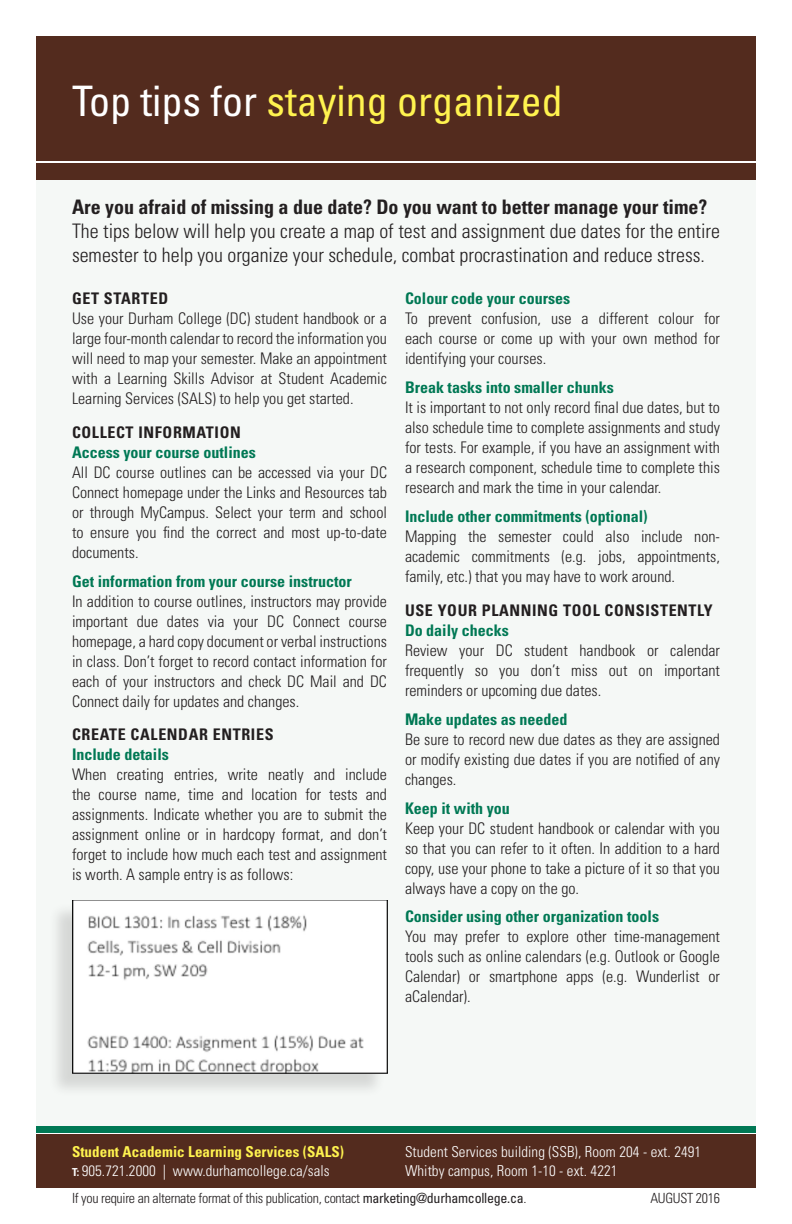
<style>
.page{position:relative;width:792px;height:1224px;background:#fff}
.page>*{position:absolute;margin:0;border:0;box-sizing:border-box;transform-origin:0 0}
.HEAD_2{font:condensed 42px "Univers";color:#fff34f}
.TEXT_-_SPAN{font:300 condensed 20px/24px "Univers";color:#231f20}
.TEXT_-_SPAN-2{font:700 condensed 20px "Univers";color:#231f20}
.TEXT{font:300 condensed 16px/20px "Univers";color:#231f20;text-align:justify}
.HEAD_4{font:700 condensed 16px "Univers";color:#007854}
.HEAD_3{font:700 condensed 16px "Univers";letter-spacing:.04em;color:#231f20}
.TEXT-2{font:300 condensed 15px "Univers";letter-spacing:.005em;color:#fff}
.TEXT-3{font:700 condensed 15px "Univers";letter-spacing:.005em;color:#fff34f}
.t1{font:300 condensed 14px "Univers";letter-spacing:-.02em;color:#231f20}
.s1{color:#fff}
.s2{font-weight:700;font-size:11px}
.s3{font-weight:400}
</style>
<div class="page">
<div style="left:36px;top:180px;width:720px;height:1008px;background:#f5f8f6"></div>
<div style="left:36px;top:1126px;width:720px;height:9px;background:#007854"></div>
<hr style="left:36px;top:1133px;width:720px;height:2px;background:#fff">
<div style="left:36px;top:1134px;width:720px;height:54px;background:#532b1e"></div>
<div style="left:36px;top:36px;width:720px;height:126px;background:#532b1e"></div>
<div style="left:36px;top:162px;width:720px;height:18px;background:#532b1e"></div>
<hr style="left:36px;top:161px;width:720px;height:2px;background:#fff">
<div style="left:48px;top:902px;width:337px;height:196px;background:#231f20;opacity:.15"></div>
<img style="left:72px;top:900px;width:315px;height:174px">
<p class="HEAD_2" style="left:72px;top:74px;width:492px"><span class="s1">Top tips for</span> staying organized</p>
<p class="TEXT_-_SPAN-2" style="left:72px;top:195px;width:637px">Are you afraid of missing a due date? Do you want to better manage your time?</p>
<p class="TEXT_-_SPAN" style="left:72px;top:219px;width:649px">The tips below will help you create a map of test and assignment due dates for the entire semester to help you organize your schedule, combat procrastination and reduce stress.</p>
<p class="HEAD_3" style="left:72px;top:289px;width:98px">GET STARTED</p>
<p class="TEXT" style="left:72px;top:309px;width:317px">Use your Durham College (DC) student handbook or a large four-month calendar to record the information you will need to map your semester. Make an appointment with a Learning Skills Advisor at Student Academic Learning Services (SALS) to help you get started.</p>
<p class="HEAD_3" style="left:72px;top:422px;width:170px">COLLECT INFORMATION</p>
<p class="HEAD_4" style="left:72px;top:442px;width:185px">Access your course outlines</p>
<p class="TEXT" style="left:72px;top:462px;width:317px">All DC course outlines can be accessed via your DC Connect homepage under the Links and Resources tab or through MyCampus. Select your term and school to ensure you find the correct and most up-to-date documents.</p>
<p class="HEAD_4" style="left:72px;top:571px;width:281px">Get information from your course instructor</p>
<p class="TEXT" style="left:72px;top:591px;width:317px">In addition to course outlines, instructors may provide important due dates via your DC Connect course homepage, a hard copy document or verbal instructions in class. Don’t forget to record contact information for each of your instructors and check DC Mail and DC Connect daily for updates and changes.</p>
<p class="HEAD_3" style="left:72px;top:725px;width:203px">CREATE CALENDAR ENTRIES</p>
<p class="HEAD_4" style="left:72px;top:745px;width:98px">Include details</p>
<p class="TEXT" style="left:72px;top:765px;width:317px">When creating entries, write neatly and include the course name, time and location for tests and assignments. Indicate whether you are to submit the assignment online or in hardcopy format, and don’t forget to include how much each test and assignment is worth. A sample entry is as follows:</p>
<p class="HEAD_4" style="left:405px;top:289px;width:167px">Colour code your courses</p>
<p class="TEXT" style="left:405px;top:309px;width:317px">To prevent confusion, use a different colour for each course or come up with your own method for identifying your courses.</p>
<p class="HEAD_4" style="left:405px;top:378px;width:210px">Break tasks into smaller chunks</p>
<p class="TEXT" style="left:405px;top:398px;width:317px">It is important to not only record final due dates, but to also schedule time to complete assignments and study for tests. For example, if you have an assignment with a research component, schedule time to complete this research and mark the time in your calendar.</p>
<p class="HEAD_4" style="left:405px;top:507px;width:244px">Include other commitments (optional)</p>
<p class="TEXT" style="left:405px;top:527px;width:317px">Mapping the semester could also include non&shy;academic commitments (e.g. jobs, appointments, family, etc.) that you may have to work around.</p>
<p class="HEAD_3" style="left:405px;top:600px;width:309px">USE YOUR PLANNING TOOL CONSISTENTLY</p>
<p class="HEAD_4" style="left:405px;top:620px;width:105px">Do daily checks</p>
<p class="TEXT" style="left:405px;top:640px;width:317px">Review your DC student handbook or calendar frequently so you don’t miss out on important reminders or upcoming due dates.</p>
<p class="HEAD_4" style="left:405px;top:709px;width:164px">Make updates as needed</p>
<p class="TEXT" style="left:405px;top:729px;width:317px">Be sure to record new due dates as they are assigned or modify existing due dates if you are notified of any changes.</p>
<p class="HEAD_4" style="left:405px;top:798px;width:106px">Keep it with you</p>
<p class="TEXT" style="left:405px;top:818px;width:317px">Keep your DC student handbook or calendar with you so that you can refer to it often. In addition to a hard copy, use your phone to take a picture of it so that you always have a copy on the go.</p>
<p class="HEAD_4" style="left:405px;top:907px;width:256px">Consider using other organization tools</p>
<p class="TEXT" style="left:405px;top:927px;width:317px">You may prefer to explore other time-management tools such as online calendars (e.g. Outlook or Google Calendar) or smartphone apps (e.g. Wunderlist or aCalendar).</p>
<p class="TEXT-3" style="left:72px;top:1143px;width:274px">Student Academic Learning Services (SALS)</p>
<p class="TEXT-2" style="left:72px;top:1162px;width:259px"><span class="s2">T:</span> 905.721.2000 | www.durhamcollege.ca/sals</p>
<p class="TEXT-2" style="left:405px;top:1143px;width:298px">Student Services building (SSB), Room 204 - ext. 2491</p>
<p class="TEXT-2" style="left:405px;top:1162px;width:214px">Whitby campus, Room 1-10 - ext. 4221</p>
<p class="t1" style="left:72px;top:1190px;width:456px">If you require an alternate format of this publication, contact <span class="s3">marketing@durhamcollege.ca</span>.</p>
<p class="t1" style="left:650px;top:1190px;width:71px">AUGUST 2016</p>
</div>
